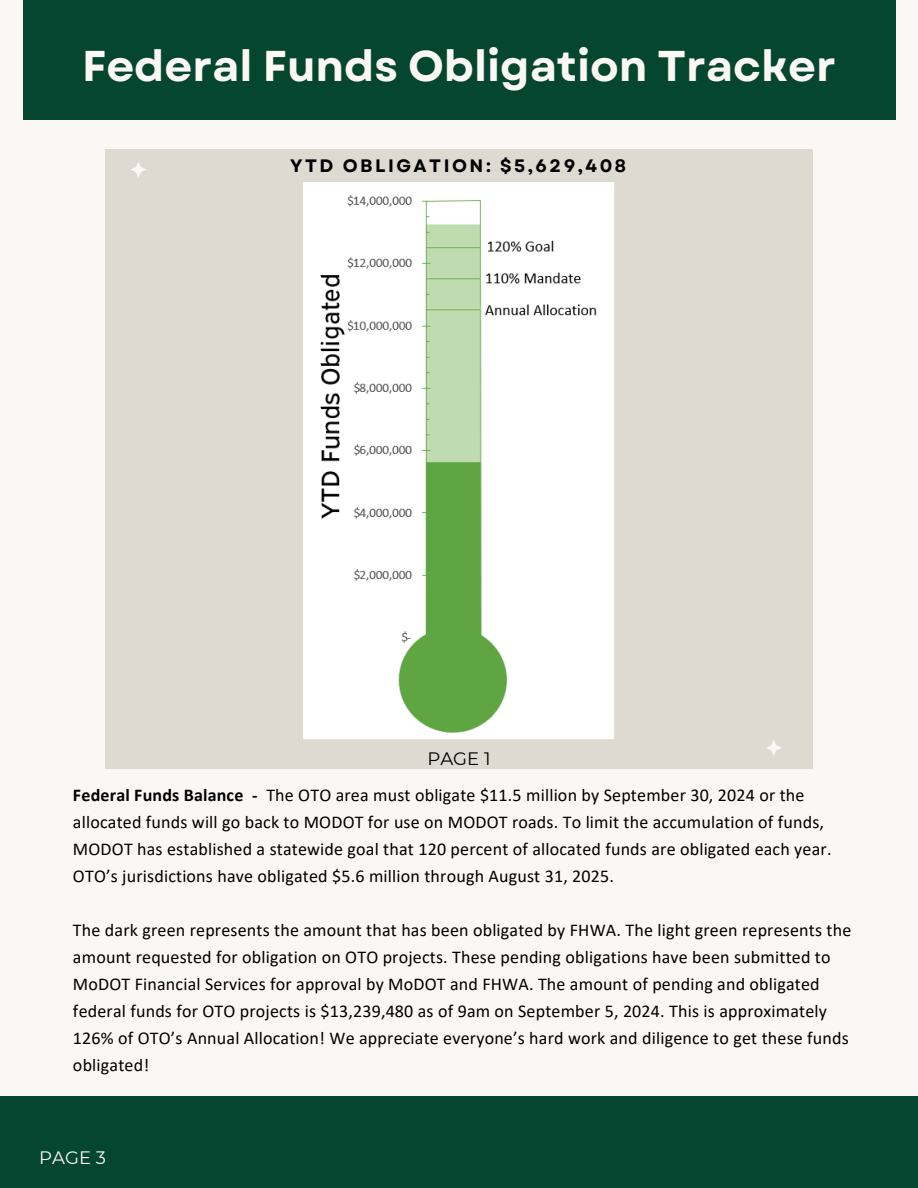
<style>
.page{position:relative;width:918px;height:1188px;background:#faf7f5}
.page>*{position:absolute;margin:0;border:0;box-sizing:border-box;transform-origin:0 0}
.t1{font:700 43.05px "Garet";color:#faf7f5}
.t2{font:18px/27px "Calibri";letter-spacing:.01em;color:#000}
.t3{font:700 18px "Garet";letter-spacing:.14em;color:#000}
.t4{font:18px "Montserrat";color:#000}
.t5{font:18px "Montserrat";color:#faf7f5}
.s1{font-weight:700}
</style>
<div class="page">
<div style="left:23px;top:0;width:872px;height:120px;background:#054631"></div>
<div style="left:106px;top:149px;width:706px;height:620px;background:#dedad2"></div>
<svg style="left:766px;top:740px;width:15px;height:16px"></svg>
<svg style="left:131px;top:162px;width:15px;height:15px"></svg>
<div style="left:0;top:1096px;width:918px;height:92px;background:#054631"></div>
<img style="left:304px;top:183px;width:310px;height:556px">
<p class="t1" style="left:82px;top:35px;width:755px">Federal Funds Obligation Tracker</p>
<p class="t3" style="left:290px;top:152px;width:337px">YTD OBLIGATION: $5,629,408</p>
<p class="t4" style="left:428px;top:748px;width:65px">PAGE 1</p>
<h2 class="t2" style="left:73px;top:783px;width:760px"><span class="s1">Federal Funds Balance -</span> The OTO area must obligate $11.5 million by September 30, 2024 or the allocated funds will go back to MODOT for use on MODOT roads. To limit the accumulation of funds, MODOT has established a statewide goal that 120 percent of allocated funds are obligated each year.<br>OTO’s jurisdictions have obligated $5.6 million through August 31, 2025.</h2>
<h3 class="t2" style="left:73px;top:918px;width:780px">The dark green represents the amount that has been obligated by FHWA. The light green represents the amount requested for obligation on OTO projects. These pending obligations have been submitted to MoDOT Financial Services for approval by MoDOT and FHWA. The amount of pending and obligated federal funds for OTO projects is $13,239,480 as of 9am on September 5, 2024. This is approximately 126% of OTO’s Annual Allocation! We appreciate everyone’s hard work and diligence to get these funds obligated!</h3>
<h3 class="t5" style="left:39px;top:1146px;width:68px">PAGE 3</h3>
</div>
